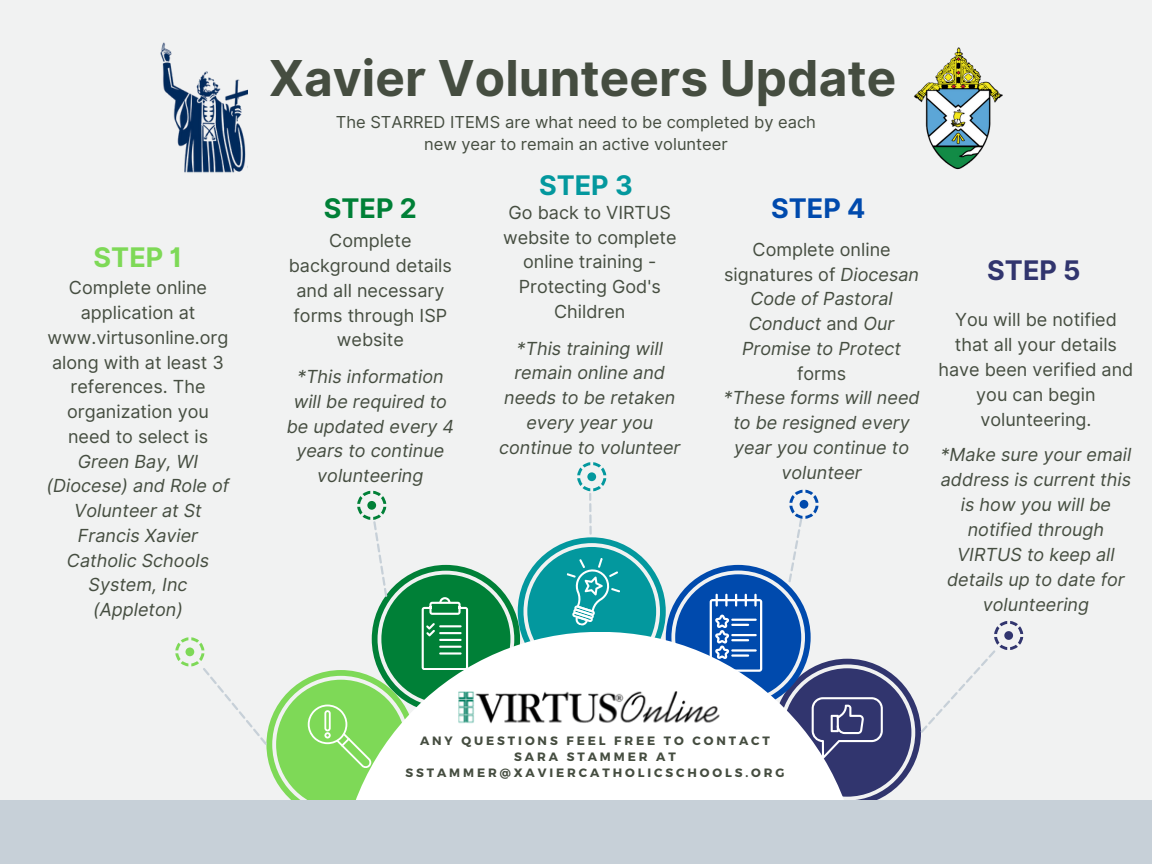
<style>
.page{position:relative;width:1152px;height:864px;background:#f1f2f2}
.page>*{position:absolute;margin:0;border:0;box-sizing:border-box;transform-origin:0 0}
.t1{font:700 49.5px "Inter";color:#454d40}
.t2{font:700 27px "Inter";color:#7ed957}
.t3{font:700 27px "Inter";color:#008037}
.t4{font:700 27px "Inter";color:#03989e}
.t5{font:700 27px "Inter";color:#004aad}
.t6{font:700 27px "Inter";color:#31356e}
.t7{font:italic 18px/24.8px "Inter";color:#454d40;text-align:center}
.t8{font:18px/24.8px "Inter";color:#454d40;text-align:center}
.t9{font:16.5px/22.5px "Inter";color:#454d40;text-align:center}
.t10{font:700 12.15px/16.2px "Montserrat";letter-spacing:.24em;color:#454d40;text-align:center}
.s1{font-style:italic}
.s2{font-style:normal}
</style>
<div class="page">
<svg style="left:175px;top:462px;width:848px;height:339px"></svg>
<div style="left:0;top:801px;width:1152px;height:63px;background:#c7d0d8"></div>
<img style="left:447px;top:691px;width:280px;height:37px">
<img style="left:914px;top:47px;width:89px;height:123px">
<img style="left:161px;top:42px;width:87px;height:131px">
<h2 class="t2" style="left:94px;top:241px;width:90px">STEP 1</h2>
<h2 class="t8" style="left:47px;top:275px;width:184px">Complete online application at www.virtusonline.org along with at least 3 references. The organization you need to select is<br><span class="s1">Green Bay, WI (Diocese) and Role of<br>Volunteer at St<br>Francis Xavier<br>Catholic Schools<br>System, Inc (Appleton)</span></h2>
<h2 class="t1" style="left:269px;top:48px;width:629px">Xavier Volunteers Update</h2>
<h3 class="t9" style="left:336px;top:110px;width:482px">The STARRED ITEMS are what need to be completed by each new year to remain an active volunteer</h3>
<h2 class="t4" style="left:539px;top:169px;width:95px">STEP 3</h2>
<h3 class="t3" style="left:324px;top:193px;width:94px">STEP 2</h3>
<h3 class="t8" style="left:503px;top:200px;width:175px">Go back to VIRTUS website to complete online training -<br>Protecting God's<br>Children</h3>
<h3 class="t7" style="left:499px;top:336px;width:183px">*This training will remain online and needs to be retaken every year you continue to volunteer</h3>
<h3 class="t8" style="left:289px;top:228px;width:165px">Complete background details and all necessary forms through ISP website</h3>
<h3 class="t7" style="left:287px;top:364px;width:169px">*This information will be required to be updated every 4 years to continue volunteering</h3>
<h3 class="t5" style="left:771px;top:193px;width:96px">STEP 4</h3>
<h2 class="t7" style="left:724px;top:237px;width:198px"><span class="s2">Complete online signatures of</span> Diocesan<br>Code of Pastoral<br>Conduct <span class="s2">and</span> Our<br>Promise to Protect <span class="s2">forms<br></span>*These forms will need to be resigned every year you continue to volunteer</h2>
<p class="t6" style="left:987px;top:254px;width:95px">STEP 5</p>
<h3 class="t8" style="left:938px;top:307px;width:196px">You will be notified that all your details have been verified and you can begin volunteering.</h3>
<h3 class="t7" style="left:941px;top:442px;width:192px">*Make sure your email address is current this is how you will be notified through<br>VIRTUS to keep all details up to date for volunteering</h3>
<p class="t10" style="left:420px;top:732px;width:351px">ANY QUESTIONS FEEL FREE TO CONTACT</p>
<p class="t10" style="left:405px;top:748px;width:381px">SARA STAMMER AT<br>SSTAMMER@XAVIERCATHOLICSCHOOLS.ORG</p>
</div>
